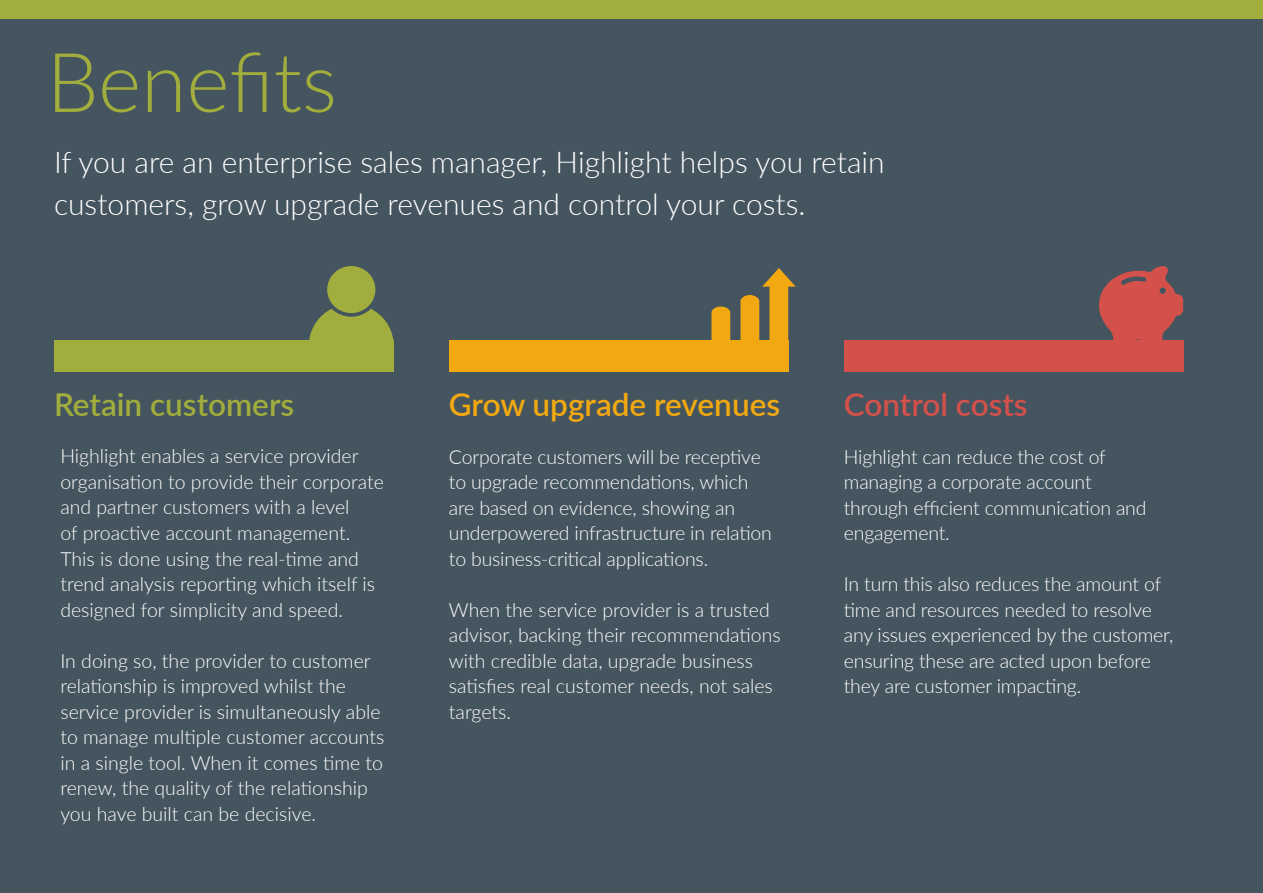
<style>
.page{position:relative;width:1263px;height:893px;background:#45555f}
.page>*{position:absolute;margin:0;border:0;box-sizing:border-box;transform-origin:0 0}
.t1{font:300 82.5px "Lato";color:#a1ad3c}
.t2{font:600 31.5px "Lato";color:#f2a911}
.t3{font:600 31.5px "Lato";color:#a1ad3c}
.t4{font:600 31.5px "Lato";color:#d4504a}
.t5{font:300 30px/42px "Lato";color:#fff}
.t6{font:300 19.5px/25.5px "Lato";letter-spacing:-.005em;color:#fff}
</style>
<div class="page">
<div style="left:54px;top:340px;width:339px;height:31px;background:#a1ad3c"></div>
<div style="left:449px;top:340px;width:339px;height:31px;background:#f2a911"></div>
<div style="left:844px;top:340px;width:339px;height:31px;background:#d4504a"></div>
<svg style="left:309px;top:266px;width:84px;height:74px"></svg>
<svg style="left:711px;top:307px;width:19px;height:33px"></svg>
<svg style="left:740px;top:268px;width:56px;height:77px"></svg>
<svg style="left:1099px;top:266px;width:84px;height:74px"></svg>
<div style="left:0;top:0;width:1263px;height:18px;background:#a1ad3c"></div>
<h1 class="t1" style="left:47px;top:25px;width:292px">Benefits</h1>
<h3 class="t5" style="left:54px;top:140px;width:832px">If you are an enterprise sales manager, Highlight helps you retain customers, grow upgrade revenues and control your costs.</h3>
<h2 class="t3" style="left:54px;top:382px;width:242px">Retain customers</h2>
<h2 class="t2" style="left:449px;top:382px;width:333px">Grow upgrade revenues</h2>
<h2 class="t4" style="left:844px;top:382px;width:185px">Control costs</h2>
<p class="t6" style="left:60px;top:443px;width:325px">Highlight enables a service provider organisation to provide their corporate and partner customers with a level<br>of proactive account management.<br>This is done using the real-time and trend analysis reporting which itself is designed for simplicity and speed.</p>
<p class="t6" style="left:60px;top:647px;width:325px">In doing so, the provider to customer relationship is improved whilst the service provider is simultaneously able to manage multiple customer accounts in a single tool. When it comes time to renew, the quality of the relationship you have built can be decisive.</p>
<p class="t6" style="left:449px;top:443px;width:325px">Corporate customers will be receptive to upgrade recommendations, which are based on evidence, showing an underpowered infrastructure in relation to business-critical applications.</p>
<p class="t6" style="left:449px;top:596px;width:333px">When the service provider is a trusted advisor, backing their recommendations with credible data, upgrade business satisfies real customer needs, not sales targets.</p>
<p class="t6" style="left:844px;top:443px;width:304px">Highlight can reduce the cost of managing a corporate account through efficient communication and engagement.</p>
<p class="t6" style="left:844px;top:571px;width:331px">In turn this also reduces the amount of time and resources needed to resolve any issues experienced by the customer, ensuring these are acted upon before they are customer impacting.</p>
</div>
